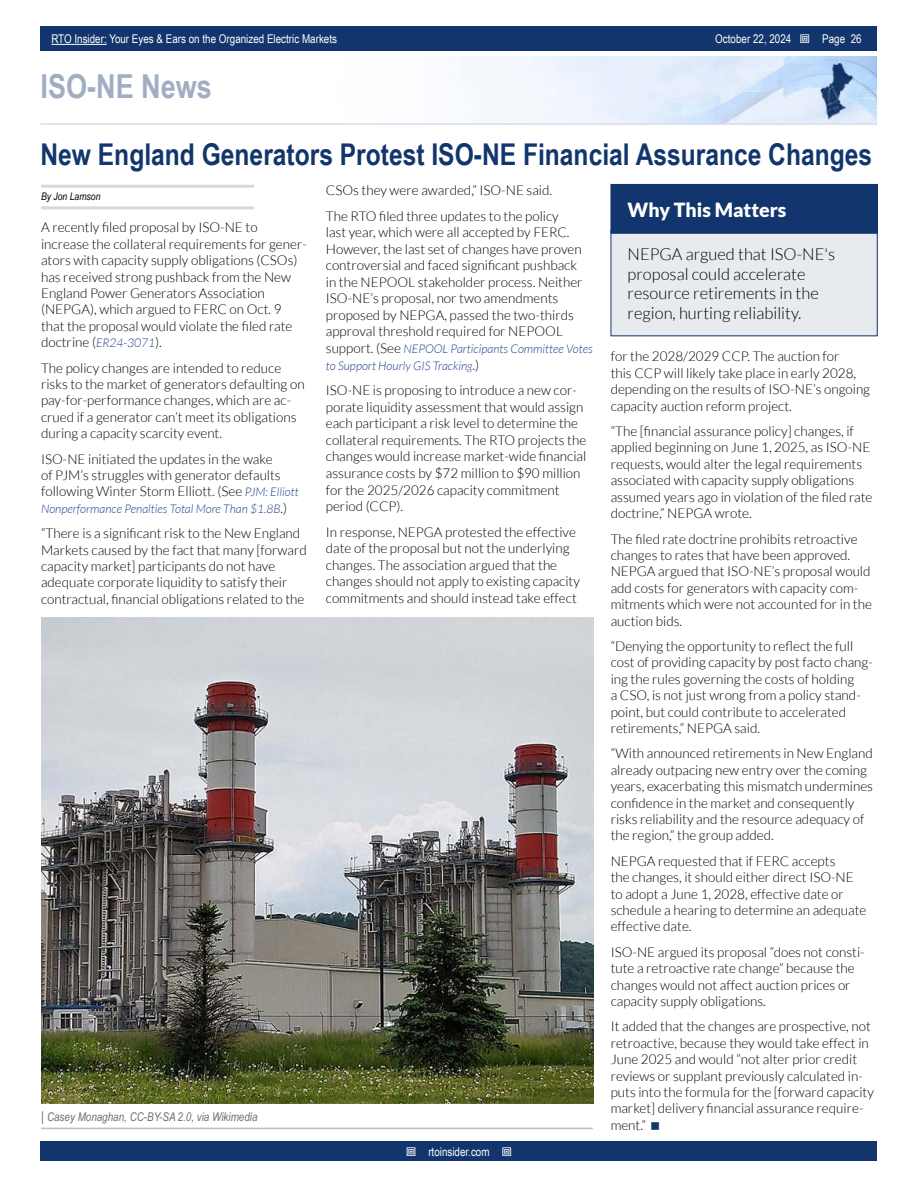
<style>
.page{position:relative;width:918px;height:1188px;background:#fff}
.page>*{position:absolute;margin:0;border:0;box-sizing:border-box;transform-origin:0 0}
.t1{font:700 33px "Arial Narrow";color:#a0aec4}
.t2{font:700 30px "Arial Narrow";color:#11356c}
.t3{font:900 19.5px "Lato";color:#fff}
.t4{font:300 16.5px/19.8px "Lato";color:#000}
.t5{font:300 13.5px/16.4px "Lato";color:#000}
.t6{font:italic 300 12px/16.5px "Lato";color:#25408f}
.t7{font:12px "Arial Narrow";color:#fff}
.t8{font:italic 12px "Arial Narrow";color:#6d6e71}
.t9{font:italic 10.5px "Arial Narrow";color:#000}
.s1{font-style:italic;font-size:12px;color:#25408f}
.s2{font-style:normal;font-size:13.5px;color:#000}
.s3{font-style:normal;font-size:13.5px}
</style>
<div class="page">
<div style="left:41px;top:1142px;width:836px;height:19px;background:#11356c"></div>
<div style="left:41px;top:27px;width:836px;height:24px;background:#11356c"></div>
<hr style="left:51px;top:44px;width:56px;height:1px;background:#fff">
<img style="left:491px;top:56px;width:386px;height:67px">
<hr style="left:40px;top:123px;width:837px;height:2px;background:#d6deec">
<hr style="left:41px;top:185px;width:213px;height:3px;background:#d8d8d8">
<hr style="left:41px;top:206px;width:213px;height:3px;background:#d8d8d8">
<hr style="left:41px;top:1128px;width:552px;height:1px;background:#bfbfbf">
<img style="left:42px;top:617px;width:552px;height:486px">
<div style="left:611px;top:230px;width:266px;height:106px;background:#e7ebf0"></div>
<div style="left:611px;top:184px;width:266px;height:49px;background:#11356c"></div>
<div style="left:611px;top:184px;width:267px;height:50px;border:1px solid #11356c"></div>
<p class="t7" style="left:51px;top:30px;width:287px">RTO Insider: Your Eyes &amp; Ears on the Organized Electric Markets</p>
<p class="t7" style="left:715px;top:30px;width:78px">October 22, 2024</p>
<p class="t7" style="left:822px;top:30px;width:41px">Page 26</p>
<h1 class="t1" style="left:40px;top:61px;width:173px">ISO-NE News</h1>
<h2 class="t2" style="left:40px;top:132px;width:833px">New England Generators Protest ISO-NE Financial Assurance Changes</h2>
<p class="t9" style="left:41px;top:189px;width:61px">By Jon Lamson</p>
<p class="t5" style="left:41px;top:219px;width:267px">A recently filed proposal by ISO-NE to increase the collateral requirements for gener&shy;ators with capacity supply obligations (CSOs) has received strong pushback from the New England Power Generators Association (NEPGA), which argued to FERC on Oct. 9 that the proposal would violate the filed rate doctrine (<span class="s1">ER24-3071</span>).</p>
<p class="t5" style="left:41px;top:360px;width:265px">The policy changes are intended to reduce risks to the market of generators defaulting on pay-for-performance changes, which are ac&shy;crued if a generator can’t meet its obligations during a capacity scarcity event.</p>
<p class="t5" style="left:41px;top:451px;width:259px">ISO-NE initiated the updates in the wake<br>of PJM’s struggles with generator defaults following Winter Storm Elliott. (See <span class="s1">PJM: Elliott</span></p>
<p class="t6" style="left:41px;top:501px;width:248px">Nonperformance Penalties Total More Than $1.8B<span class="s2">.)</span></p>
<p class="t5" style="left:41px;top:525px;width:267px">“There is a significant risk to the New England Markets caused by the fact that many [forward capacity market] participants do not have adequate corporate liquidity to satisfy their contractual, financial obligations related to the</p>
<p class="t5" style="left:326px;top:177px;width:235px;line-height:25.5px">CSOs they were awarded,” ISO-NE said.<br>The RTO filed three updates to the policy</p>
<p class="t5" style="left:326px;top:224px;width:258px">last year, which were all accepted by FERC.<br>However, the last set of changes have proven controversial and faced significant pushback in the NEPOOL stakeholder process. Neither ISO-NE’s proposal, nor two amendments proposed by NEPGA, passed the two-thirds approval threshold required for NEPOOL</p>
<p class="t6" style="left:326px;top:341px;width:268px"><span class="s2">support. (See</span> NEPOOL Participants Committee Votes to Support Hourly GIS Tracking<span class="s2">.)</span></p>
<p class="t5" style="left:326px;top:382px;width:262px">ISO-NE is proposing to introduce a new cor&shy;porate liquidity assessment that would assign each participant a risk level to determine the collateral requirements. The RTO projects the changes would increase market-wide financial assurance costs by $72 million to $90 million for the 2025/2026 capacity commitment period (CCP).</p>
<p class="t5" style="left:326px;top:524px;width:256px">In response, NEPGA protested the effective date of the proposal but not the underlying changes. The association argued that the changes should not apply to existing capacity commitments and should instead take effect</p>
<h3 class="t3" style="left:628px;top:198px;width:160px">Why This Matters</h3>
<p class="t4" style="left:628px;top:244px;width:209px">NEPGA argued that ISO-NE's proposal could accelerate resource retirements in the region, hurting reliability.</p>
<p class="t5" style="left:611px;top:349px;width:261px">for the 2028/2029 CCP. The auction for<br>this CCP will likely take place in early 2028, depending on the results of ISO-NE’s ongoing capacity auction reform project.</p>
<p class="t5" style="left:611px;top:423px;width:263px">“The [financial assurance policy] changes, if applied beginning on June 1, 2025, as ISO-NE requests, would alter the legal requirements associated with capacity supply obligations assumed years ago in violation of the filed rate doctrine,” NEPGA wrote.</p>
<p class="t5" style="left:611px;top:531px;width:263px">The filed rate doctrine prohibits retroactive changes to rates that have been approved.<br>NEPGA argued that ISO-NE’s proposal would add costs for generators with capacity com&shy;mitments which were not accounted for in the auction bids.</p>
<p class="t5" style="left:611px;top:638px;width:264px">“Denying the opportunity to reflect the full cost of providing capacity by post facto chang&shy;ing the rules governing the costs of holding<br>a CSO, is not just wrong from a policy stand&shy;point, but could contribute to accelerated retirements,” NEPGA said.</p>
<p class="t5" style="left:611px;top:745px;width:264px">“With announced retirements in New England already outpacing new entry over the coming years, exacerbating this mismatch undermines confidence in the market and consequently risks reliability and the resource adequacy of the region,” the group added.</p>
<p class="t5" style="left:611px;top:853px;width:257px">NEPGA requested that if FERC accepts<br>the changes, it should either direct ISO-NE to adopt a June 1, 2028, effective date or schedule a hearing to determine an adequate effective date.</p>
<p class="t5" style="left:611px;top:944px;width:256px">ISO-NE argued its proposal “does not consti&shy;tute a retroactive rate change” because the changes would not affect auction prices or capacity supply obligations.</p>
<p class="t5" style="left:611px;top:1018px;width:265px">It added that the changes are prospective, not retroactive, because they would take effect in June 2025 and would “not alter prior credit reviews or supplant previously calculated in&shy;puts into the formula for the [forward capacity market] delivery financial assurance require&shy;ment.”</p>
<p class="t8" style="left:41px;top:1108px;width:218px"><span class="s3">|</span> Casey Monaghan, CC-BY-SA 2.0, via Wikimedia</p>
<p class="t7" style="left:428px;top:1143px;width:63px">rtoinsider.com</p>
</div>
